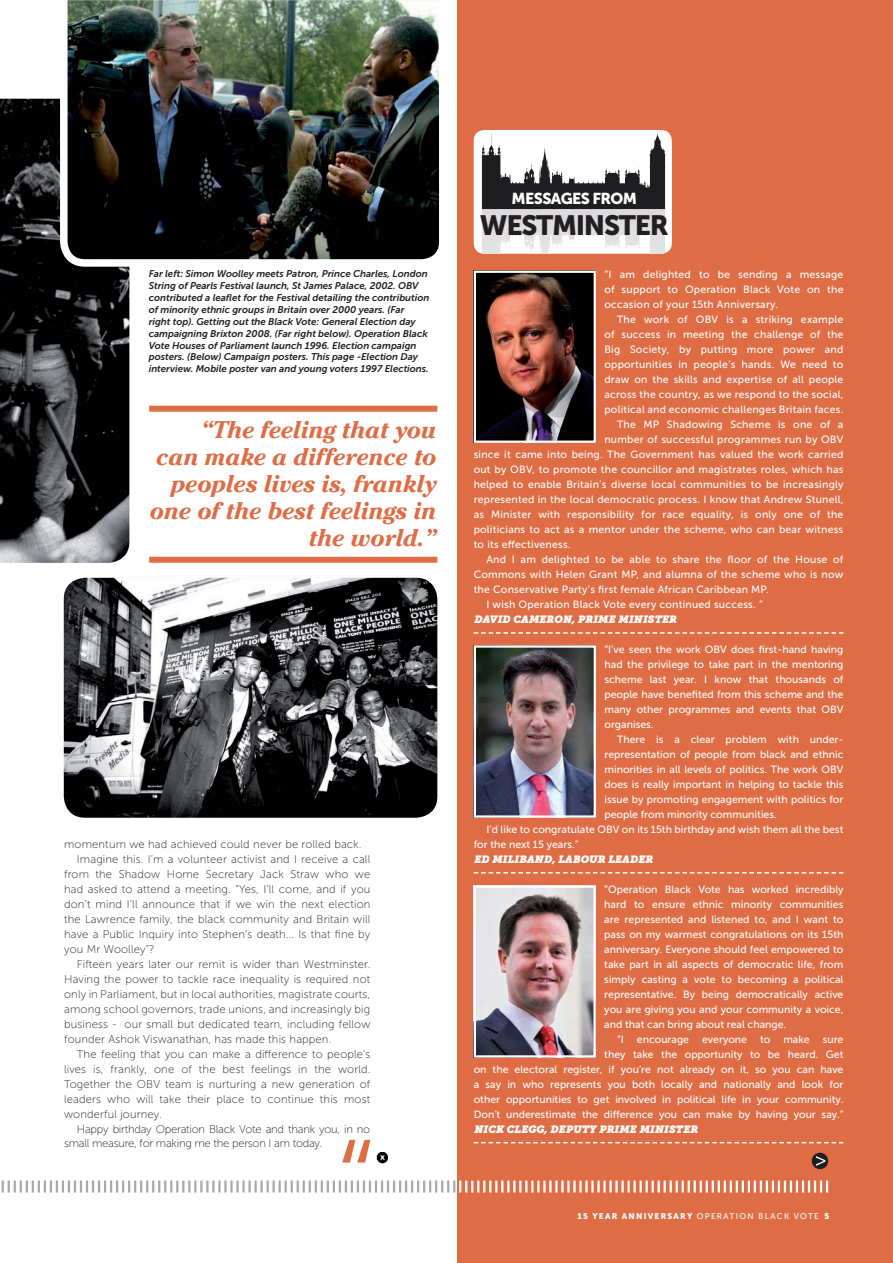
<style>
.page{position:relative;width:893px;height:1263px;background:#fff}
.page>*{position:absolute;margin:0;border:0;box-sizing:border-box;transform-origin:0 0}
.t1{font:27.75px "Museo Sans 900";letter-spacing:-.045em;color:#231f20}
.t2{font:italic 700 24px/27px "Cheltenham";letter-spacing:-.015em;color:#de6d45;text-align:right}
.t3{font:15.75px "Museo Sans 900";letter-spacing:-.04em;color:#fff}
.t4{font:11.25px "Museo Sans 100";letter-spacing:.015em;color:#231f20}
.t5{font:11.25px "Museo Sans 100";letter-spacing:-.02em;color:#231f20}
.t6{font:10.5px/15px "Museo Sans 500";letter-spacing:.02em;color:#fff;text-align:justify}
.t7{font:10.5px/15px "Museo Sans 500";color:#fff;text-align:right}
.t8{font:italic 10.5px "Museo Slab 1000";color:#fff}
.t9{font:italic 9.75px/12px "Museo Sans 700";letter-spacing:-.005em;color:#231f20}
.t10{font:8.25px "Museo Sans 900";letter-spacing:.15em;color:#fff}
.s1{font-family:"Museo Sans 500"}
</style>
<div class="page">
<img style="left:0;top:99px;width:129px;height:464px">
<img style="left:64px;top:578px;width:373px;height:240px;border-radius:21px">
<img style="left:60px;top:0;width:379px;height:267px">
<div style="left:457px;top:0;width:435px;height:1263px;background:#de6d45"></div>
<div style="left:473px;top:130px;width:199px;height:124px;background:#fff;border-radius:11px"></div>
<svg style="left:482px;top:132px;width:183px;height:122px"></svg>
<svg style="left:2px;top:1181px;width:826px;height:12px"></svg>
<svg style="left:811px;top:1153px;width:17px;height:16px"></svg>
<svg style="left:473px;top:632px;width:370px;height:2px"></svg>
<svg style="left:473px;top:872px;width:370px;height:2px"></svg>
<svg style="left:473px;top:1142px;width:370px;height:1px"></svg>
<svg style="left:342px;top:1140px;width:28px;height:23px"></svg>
<div style="left:149px;top:406px;width:288px;height:6px;background:#de6d45"></div>
<div style="left:149px;top:557px;width:288px;height:6px;background:#de6d45"></div>
<svg style="left:815px;top:1156px;width:10px;height:10px"></svg>
<img style="left:376px;top:1152px;width:12px;height:12px">
<img style="left:476px;top:274px;width:117px;height:166px">
<div style="left:473px;top:271px;width:123px;height:172px;border:2px solid #fff"></div>
<img style="left:476px;top:648px;width:117px;height:167px">
<div style="left:473px;top:645px;width:123px;height:173px;border:2px solid #fff"></div>
<img style="left:476px;top:888px;width:116px;height:167px">
<div style="left:473px;top:885px;width:122px;height:173px;border:2px solid #fff"></div>
<p class="t9" style="left:149px;top:268px;width:282px">Far left: Simon Woolley meets Patron, Prince Charles, London String of Pearls Festival launch, St James Palace, 2002. OBV contributed a leaflet for the Festival detailing the contribution of minority ethnic groups in Britain over 2000 years. (Far<br>right top). Getting out the Black Vote: General Election day campaigning Brixton 2008. (Far right below). Operation Black Vote Houses of Parliament launch 1996. Election campaign posters. (Below) Campaign posters. This page -Election Day interview. Mobile poster van and young voters 1997 Elections.</p>
<h2 class="t2" style="left:150px;top:419px;width:288px">“The feeling that you<br>can make a difference to peoples lives is, frankly one of the best feelings in the world.”</h2>
<p class="t4" style="left:64px;top:840px;width:299px">momentum we had achieved could never be rolled back.</p>
<p class="t4" style="left:77px;top:855px;width:295px">Imagine this. I’m a volunteer activist and I receive a call</p>
<p class="t4" style="left:64px;top:870px;width:307px">from the Shadow Home Secretary Jack Straw who we</p>
<p class="t4" style="left:64px;top:885px;width:308px">had asked to attend a meeting. “Yes, I’ll come, and if you</p>
<p class="t4" style="left:64px;top:900px;width:308px">don’t mind I’ll announce that if we win the next election</p>
<p class="t4" style="left:64px;top:915px;width:308px">the Lawrence family, the black community and Britain will</p>
<p class="t4" style="left:64px;top:930px;width:308px">have a Public Inquiry into Stephen’s death... Is that fine by</p>
<p class="t4" style="left:64px;top:945px;width:92px">you Mr Woolley”?</p>
<p class="t4" style="left:77px;top:960px;width:295px">Fifteen years later our remit is wider than Westminster.</p>
<p class="t4" style="left:64px;top:975px;width:308px">Having the power to tackle race inequality is required not</p>
<p class="t4" style="left:64px;top:990px;width:307px">only in Parliament, but in local authorities, magistrate courts,</p>
<p class="t4" style="left:64px;top:1005px;width:307px">among school governors, trade unions, and increasingly big</p>
<p class="t4" style="left:64px;top:1020px;width:308px">business - our small but dedicated team, including fellow</p>
<p class="t4" style="left:64px;top:1035px;width:269px">founder Ashok Viswanathan, has made this happen.</p>
<p class="t4" style="left:77px;top:1050px;width:295px">The feeling that you can make a difference to people’s</p>
<p class="t4" style="left:64px;top:1064px;width:308px">lives is, frankly, one of the best feelings in the world.</p>
<p class="t4" style="left:64px;top:1079px;width:308px">Together the OBV team is nurturing a new generation of</p>
<p class="t4" style="left:64px;top:1094px;width:307px">leaders who will take their place to continue this most</p>
<p class="t4" style="left:64px;top:1109px;width:99px">wonderful journey.</p>
<p class="t5" style="left:77px;top:1124px;width:295px">Happy birthday Operation Black Vote and thank you, in no</p>
<p class="t5" style="left:64px;top:1139px;width:259px">small measure, for making me the person I am today.</p>
<h3 class="t3" style="left:511px;top:192px;width:127px">MESSAGES FROM</h3>
<h1 class="t1" style="left:480px;top:215px;width:190px">WESTMINSTER</h1>
<p class="t6" style="left:604px;top:268px;width:240px">“I am delighted to be sending a message of support to Operation Black Vote on the occasion of your 15th Anniversary.</p>
<p class="t6" style="left:617px;top:313px;width:228px">The work of OBV is a striking example</p>
<p class="t6" style="left:604px;top:328px;width:240px">of success in meeting the challenge of the</p>
<p class="t6" style="left:604px;top:343px;width:240px">Big Society, by putting more power and</p>
<p class="t6" style="left:604px;top:358px;width:240px">opportunities in people’s hands. We need to</p>
<p class="t6" style="left:604px;top:373px;width:240px">draw on the skills and expertise of all people</p>
<p class="t6" style="left:604px;top:388px;width:240px">across the country, as we respond to the social,</p>
<p class="t6" style="left:604px;top:403px;width:240px">political and economic challenges Britain faces.</p>
<p class="t6" style="left:617px;top:418px;width:228px">The MP Shadowing Scheme is one of a</p>
<p class="t6" style="left:604px;top:433px;width:240px">number of successful programmes run by OBV</p>
<p class="t6" style="left:473px;top:448px;width:371px">since it came into being. The Government has valued the work carried</p>
<p class="t6" style="left:473px;top:463px;width:371px">out by OBV, to promote the councillor and magistrates roles, which has</p>
<p class="t6" style="left:473px;top:478px;width:371px">helped to enable Britain’s diverse local communities to be increasingly</p>
<p class="t6" style="left:473px;top:493px;width:371px">represented in the local democratic process. I know that Andrew Stunell,</p>
<p class="t6" style="left:473px;top:508px;width:371px">as Minister with responsibility for race equality, is only one of the</p>
<p class="t6" style="left:473px;top:523px;width:371px">politicians to act as a mentor under the scheme, who can bear witness</p>
<p class="t6" style="left:473px;top:538px;width:98px">to its effectiveness.</p>
<p class="t6" style="left:486px;top:553px;width:358px">And I am delighted to be able to share the floor of the House of</p>
<p class="t6" style="left:473px;top:568px;width:371px">Commons with Helen Grant MP, and alumna of the scheme who is now</p>
<p class="t6" style="left:473px;top:583px;width:296px">the Conservative Party’s first female African Caribbean MP.</p>
<p class="t6" style="left:486px;top:598px;width:278px">I wish Operation Black Vote every continued success. “</p>
<p class="t8" style="left:473px;top:613px;width:204px">DAVID CAMERON, PRIME MINISTER</p>
<p class="t6" style="left:604px;top:643px;width:240px">“I’ve seen the work OBV does first-hand having had the privilege to take part in the mentoring scheme last year. I know that thousands of people have benefited from this scheme and the many other programmes and events that OBV organises.</p>
<p class="t7" style="left:617px;top:733px;width:228px">There is a clear problem with under-</p>
<p class="t7" style="left:604px;top:748px;width:240px">representation of people from black and ethnic</p>
<p class="t7" style="left:604px;top:763px;width:240px">minorities in all levels of politics. The work OBV</p>
<p class="t7" style="left:604px;top:778px;width:240px">does is really important in helping to tackle this</p>
<p class="t7" style="left:604px;top:793px;width:240px">issue by promoting engagement with politics for</p>
<p class="t7" style="left:604px;top:808px;width:174px">people from minority communities.</p>
<p class="t7" style="left:486px;top:823px;width:358px">I’d like to congratulate OBV on its 15th birthday and wish them all the best</p>
<p class="t7" style="left:473px;top:838px;width:106px">for the next 15 years.”</p>
<p class="t8" style="left:473px;top:853px;width:180px">ED MILIBAND, LABOUR LEADER</p>
<p class="t6" style="left:604px;top:883px;width:241px">“Operation Black Vote has worked incredibly hard to ensure ethnic minority communities are represented and listened to, and I want to pass on my warmest congratulations on its 15th anniversary. Everyone should feel empowered to take part in all aspects of democratic life, from simply casting a vote to becoming a political representative. By being democratically active you are giving you and your community a voice, and that can bring about real change.</p>
<p class="t7" style="left:473px;top:1032px;width:371px">“I encourage everyone to make sure<br>they take the opportunity to be heard. Get<br>on the electoral register, if you’re not already on it, so you can have a say in who represents you both locally and nationally and look for other opportunities to get involved in political life in your community.<br>Don’t underestimate the difference you can make by having your say.”</p>
<p class="t8" style="left:473px;top:1123px;width:225px">NICK CLEGG, DEPUTY PRIME MINISTER</p>
<p class="t10" style="left:577px;top:1213px;width:253px">15 YEAR ANNIVERSARY <span class="s1">OPERATION BLACK VOTE</span> 5</p>
</div>
